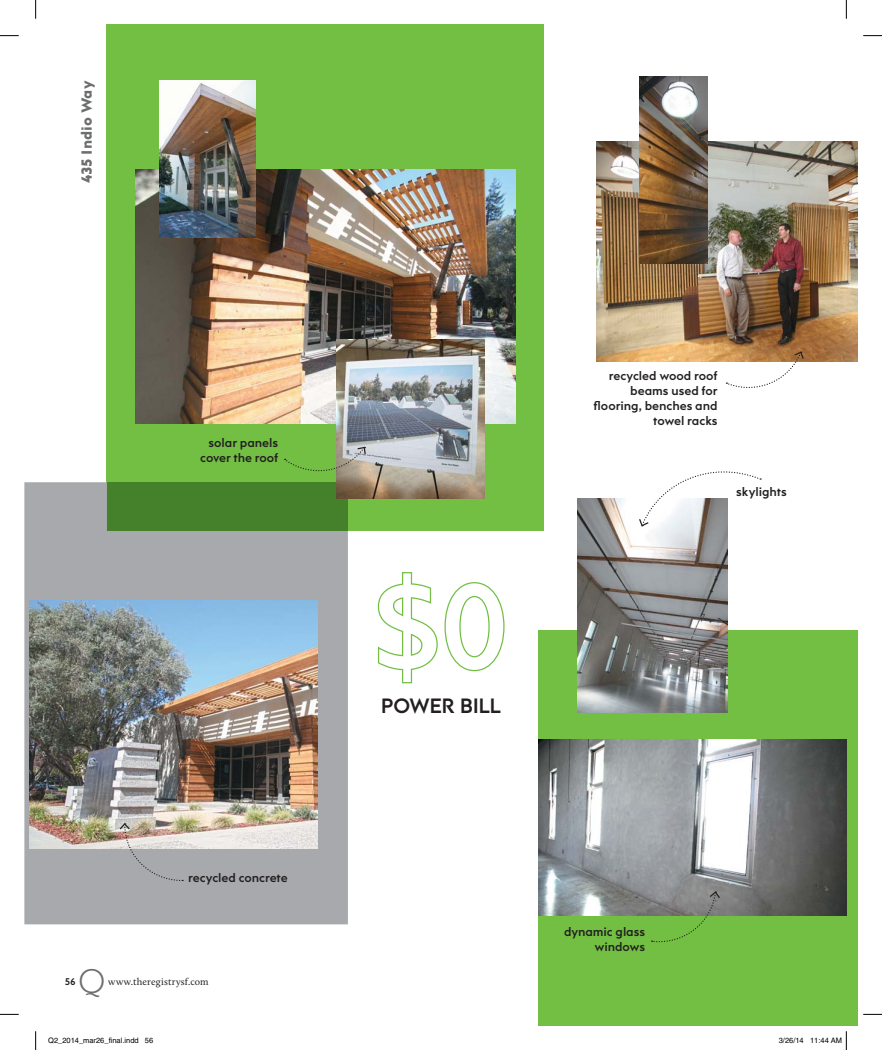
<style>
.page{position:relative;width:882px;height:1050px;background:#fff}
.page>*{position:absolute;margin:0;border:0;box-sizing:border-box;transform-origin:0 0}
.t1{font:300 35px "Rockwell";color:#6d6e70}
.t2{font:700 21.25px "Rams";letter-spacing:-.015em;color:#231f20}
.t3{font:900 15px "Rams";color:#6d6e70}
.t4{font:700 12.5px/15px "Rams";letter-spacing:-.005em;color:#231f20;text-align:right}
.t5{font:10px "Calluna";letter-spacing:.015em;color:#231f20}
.t6{font:700 10px "Rams";color:#231f20}
.t7{font:7.5px "Helvetica";color:#000}
</style>
<div class="page">
<div style="left:538px;top:630px;width:319px;height:396px;background:#72bf44"></div>
<div style="left:107px;top:24px;width:437px;height:507px;background:#72bf44"></div>
<div style="left:24px;top:482px;width:324px;height:442px;background:#a7a9ac"></div>
<div style="left:107px;top:482px;width:241px;height:49px;background:#45812b"></div>
<img style="left:135px;top:170px;width:380px;height:253px">
<img style="left:29px;top:601px;width:288px;height:247px">
<img style="left:596px;top:141px;width:261px;height:220px">
<img style="left:577px;top:499px;width:150px;height:213px">
<img style="left:336px;top:340px;width:148px;height:158px">
<img style="left:538px;top:740px;width:308px;height:175px">
<img style="left:639px;top:77px;width:68px;height:186px">
<img style="left:160px;top:81px;width:95px;height:157px">
<svg style="left:284px;top:446px;width:82px;height:32px"></svg>
<svg style="left:118px;top:822px;width:65px;height:60px"></svg>
<svg style="left:726px;top:351px;width:78px;height:37px"></svg>
<svg style="left:637px;top:471px;width:123px;height:56px"></svg>
<svg style="left:651px;top:890px;width:70px;height:53px"></svg>
<svg style="left:377px;top:572px;width:61px;height:112px"></svg>
<div style="left:444px;top:582px;width:60px;height:89px;border:1px solid #72bf44;border-radius:50%"></div>
<div style="left:459px;top:596px;width:30px;height:61px;border:1px solid #72bf44;border-radius:50%"></div>
<svg style="left:0;top:35px;width:19px;height:1px"></svg>
<svg style="left:863px;top:35px;width:18px;height:1px"></svg>
<svg style="left:0;top:1014px;width:19px;height:1px"></svg>
<svg style="left:863px;top:1014px;width:18px;height:1px"></svg>
<svg style="left:35px;top:0;width:1px;height:19px"></svg>
<svg style="left:35px;top:1031px;width:1px;height:19px"></svg>
<svg style="left:845px;top:0;width:1px;height:19px"></svg>
<svg style="left:845px;top:1031px;width:1px;height:19px"></svg>
<p class="t3" style="left:81px;top:183px;width:104px;rotate:-90deg">435 Indio Way</p>
<p class="t4" style="left:200px;top:436px;width:79px">solar panels cover the roof</p>
<p class="t4" style="left:188px;top:871px;width:101px">recycled concrete</p>
<p class="t2" style="left:381px;top:698px;width:122px">POWER BILL</p>
<p class="t4" style="left:593px;top:369px;width:125px">recycled wood roof beams used for flooring, benches and towel racks</p>
<p class="t4" style="left:736px;top:485px;width:52px">skylights</p>
<p class="t4" style="left:564px;top:925px;width:83px">dynamic glass windows</p>
<p class="t6" style="left:65px;top:978px;width:12px">56</p>
<p class="t1" style="left:78px;top:969px;width:29px">Q</p>
<p class="t5" style="left:108px;top:977px;width:102px">www.theregistrysf.com</p>
<p class="t7" style="left:48px;top:1037px;width:107px">Q2_2014_mar26_final.indd 56</p>
<p class="t7" style="left:778px;top:1037px;width:65px">3/26/14 11:44 AM</p>
</div>
